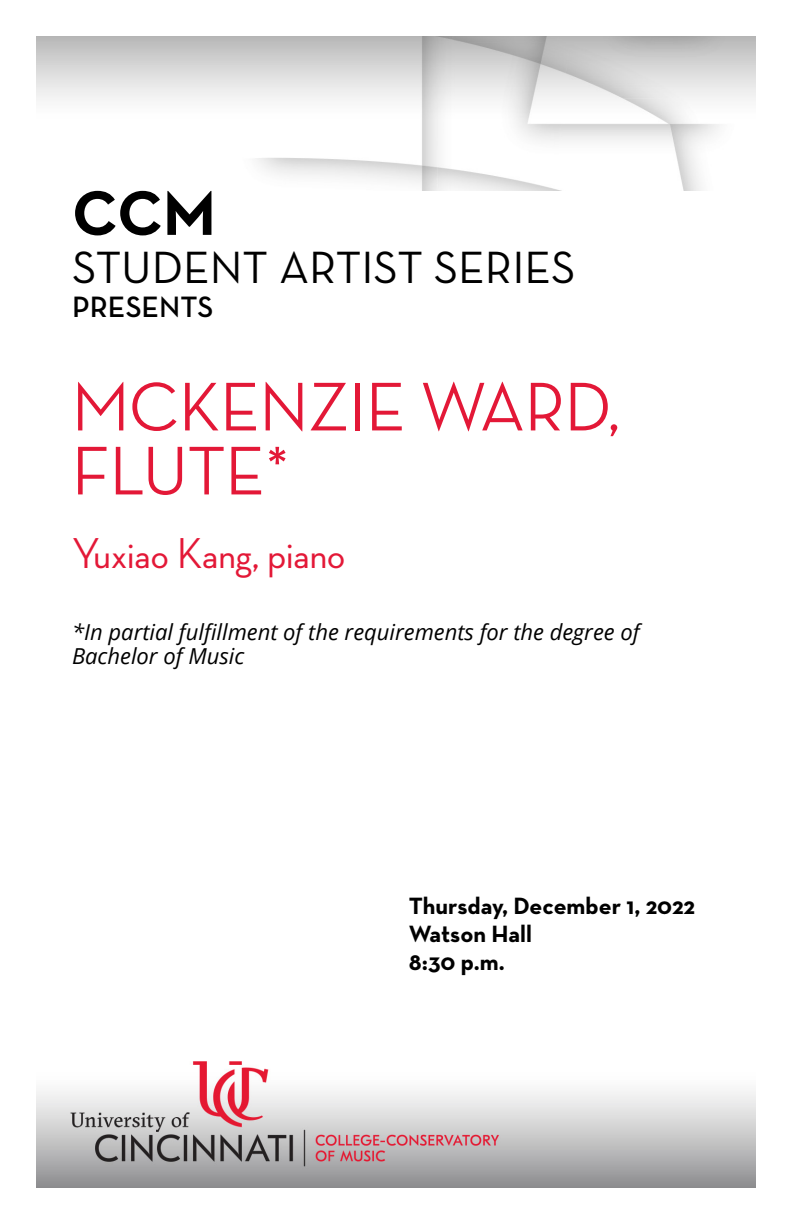
<style>
.page{position:relative;width:792px;height:1224px;background:#fff}
.page>*{position:absolute;margin:0;border:0;box-sizing:border-box;transform-origin:0 0}
.Concert_Title{font:500 70px/64px "Neutra Disp";color:#e31837}
.Page_Intro{font:700 64px "Neutra Text";color:#000}
.Page_Intro-2{font:46px "Neutra Text";color:#000}
.Musician_Conductor{font:500 44px "Neutra Disp";color:#e31837}
.Page_Intro-3{font:600 30px "Neutra Text";color:#000}
.Date_Venue_Time{font:700 24px "Neutra Text";color:#000}
.In_partial_fulfillm{font:italic 22px/24px "Open Sans";color:#000}
</style>
<div class="page">
<img style="left:36px;top:36px;width:720px;height:154px">
<img style="left:36px;top:1061px;width:720px;height:126px">
<h1 class="Page_Intro" style="left:72px;top:173px;width:145px">CCM</h1>
<h1 class="Page_Intro-2" style="left:72px;top:239px;width:505px">STUDENT ARTIST SERIES</h1>
<h1 class="Page_Intro-3" style="left:72px;top:288px;width:143px">PRESENTS</h1>
<h1 class="Concert_Title" style="left:72px;top:375px;width:550px">MCKENZIE WARD,<br>FLUTE*</h1>
<h2 class="Musician_Conductor" style="left:72px;top:529px;width:275px">Yuxiao Kang, piano</h2>
<h2 class="In_partial_fulfillm" style="left:72px;top:620px;width:569px">*In partial fulfillment of the requirements for the degree of<br>Bachelor of Music</h2>
<h3 class="Date_Venue_Time" style="left:409px;top:891px;width:288px">Thursday, December 1, 2022</h3>
<h3 class="Date_Venue_Time" style="left:409px;top:919px;width:124px">Watson Hall</h3>
<h3 class="Date_Venue_Time" style="left:409px;top:947px;width:97px">8:30 p.m.</h3>
</div>
